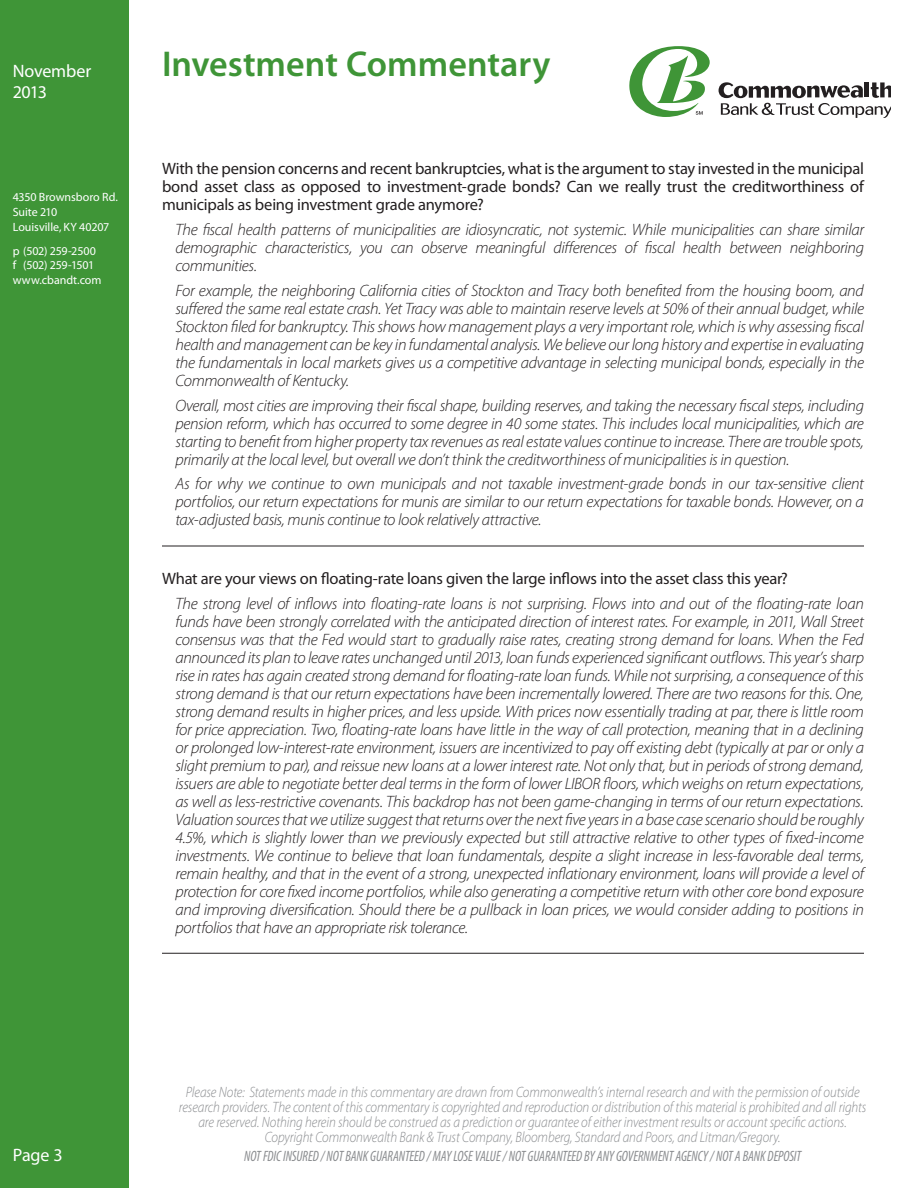
<style>
.page{position:relative;width:918px;height:1188px;background:#fff}
.page>*{position:absolute;margin:0;border:0;box-sizing:border-box;transform-origin:0 0}
.t1{font:600 36px "Myriad Pro";color:#3f9537}
.t2{font:18px/21.6px "Myriad Pro";letter-spacing:-.01em;color:#fff}
.t3{font:italic 300 16.5px/18px "Myriad Pro";letter-spacing:-.02em;color:#231f20;text-align:justify}
.t4{font:16.5px/18px "Myriad Pro";letter-spacing:-.015em;color:#231f20;text-align:justify}
.t5{font:italic 300 15px/15px "Myriad Pro";letter-spacing:-.005em;color:#8a8c8f;text-align:center;scale:.88 1}
.t6{font:italic condensed 15px "Myriad Pro";letter-spacing:-.01em;color:#8a8c8f;scale:.92 1}
.t7{font:12px/15px "Myriad Pro";letter-spacing:-.005em;color:#fff}
</style>
<div class="page">
<div style="left:0;top:0;width:128px;height:1188px;background:#3f9537"></div>
<svg style="left:629px;top:46px;width:81px;height:71px"></svg>
<svg style="left:719px;top:82px;width:172px;height:36px"></svg>
<hr style="left:162px;top:546px;width:702px;height:1px;background:#231f20">
<hr style="left:162px;top:953px;width:702px;height:1px;background:#231f20">
<p class="t2" style="left:13px;top:60px;width:80px">November<br>2013</p>
<p class="t7" style="left:13px;top:190px;width:107px">4350 Brownsboro Rd.<br>Suite 210<br>Louisville, KY 40207</p>
<p class="t7" style="left:13px;top:244px;width:90px;line-height:14.4px">p (502) 259-2500 f (502) 259-1501 www.cbandt.com</p>
<h1 class="t1" style="left:162px;top:41px;width:390px">Investment Commentary</h1>
<p class="t4" style="left:162px;top:160px;width:703px">With the pension concerns and recent bankruptcies, what is the argument to stay invested in the municipal bond asset class as opposed to investment-grade bonds? Can we really trust the creditworthiness of municipals as being investment grade anymore?</p>
<p class="t3" style="left:176px;top:220px;width:690px">The fiscal health patterns of municipalities are idiosyncratic, not systemic. While municipalities can share similar demographic characteristics, you can observe meaningful differences of fiscal health between neighboring communities.</p>
<p class="t3" style="left:176px;top:281px;width:690px">For example, the neighboring California cities of Stockton and Tracy both benefited from the housing boom, and suffered the same real estate crash. Yet Tracy was able to maintain reserve levels at 50% of their annual budget, while Stockton filed for bankruptcy. This shows how management plays a very important role, which is why assessing fiscal health and management can be key in fundamental analysis. We believe our long history and expertise in evaluating the fundamentals in local markets gives us a competitive advantage in selecting municipal bonds, especially in the Commonwealth of Kentucky.</p>
<p class="t3" style="left:176px;top:396px;width:690px">Overall, most cities are improving their fiscal shape, building reserves, and taking the necessary fiscal steps, including pension reform, which has occurred to some degree in 40 some states. This includes local municipalities, which are starting to benefit from higher property tax revenues as real estate values continue to increase. There are trouble spots, primarily at the local level, but overall we don’t think the creditworthiness of municipalities is in question.</p>
<p class="t3" style="left:176px;top:475px;width:690px">As for why we continue to own municipals and not taxable investment-grade bonds in our tax-sensitive client portfolios, our return expectations for munis are similar to our return expectations for taxable bonds. However, on a tax-adjusted basis, munis continue to look relatively attractive.</p>
<p class="t4" style="left:162px;top:570px;width:627px">What are your views on floating-rate loans given the large inflows into the asset class this year?</p>
<p class="t3" style="left:176px;top:594px;width:690px">The strong level of inflows into floating-rate loans is not surprising. Flows into and out of the floating-rate loan funds have been strongly correlated with the anticipated direction of interest rates. For example, in 2011, Wall Street consensus was that the Fed would start to gradually raise rates, creating strong demand for loans. When the Fed announced its plan to leave rates unchanged until 2013, loan funds experienced significant outflows. This year’s sharp rise in rates has again created strong demand for floating-rate loan funds. While not surprising, a consequence of this strong demand is that our return expectations have been incrementally lowered. There are two reasons for this. One, strong demand results in higher prices, and less upside. With prices now essentially trading at par, there is little room for price appreciation. Two, floating-rate loans have little in the way of call protection, meaning that in a declining or prolonged low-interest-rate environment, issuers are incentivized to pay off existing debt (typically at par or only a slight premium to par), and reissue new loans at a lower interest rate. Not only that, but in periods of strong demand, issuers are able to negotiate better deal terms in the form of lower LIBOR floors, which weighs on return expectations, as well as less-restrictive covenants. This backdrop has not been game-changing in terms of our return expectations.<br>Valuation sources that we utilize suggest that returns over the next five years in a base case scenario should be roughly 4.5%, which is slightly lower than we previously expected but still attractive relative to other types of fixed-income investments. We continue to believe that loan fundamentals, despite a slight increase in less-favorable deal terms, remain healthy, and that in the event of a strong, unexpected inflationary environment, loans will provide a level of protection for core fixed income portfolios, while also generating a competitive return with other core bond exposure and improving diversification. Should there be a pullback in loan prices, we would consider adding to positions in portfolios that have an appropriate risk tolerance.</p>
<p class="t2" style="left:13px;top:1144px;width:51px">Page 3</p>
<p class="t5" style="left:179px;top:1084px;width:783px">Please Note: Statements made in this commentary are drawn from Commonwealth’s internal research and with the permission of outside research providers. The content of this commentary is copyrighted and reproduction or distribution of this material is prohibited and all rights are reserved. Nothing herein should be construed as a prediction or guarantee of either investment results or account specific actions.<br>Copyright Commonwealth Bank &amp; Trust Company, Bloomberg, Standard and Poors, and Litman/Gregory.</p>
<p class="t6" style="left:244px;top:1147px;width:607px">NOT FDIC INSURED / NOT BANK GUARANTEED / MAY LOSE VALUE / NOT GUARANTEED BY ANY GOVERNMENT AGENCY / NOT A BANK DEPOSIT</p>
</div>
